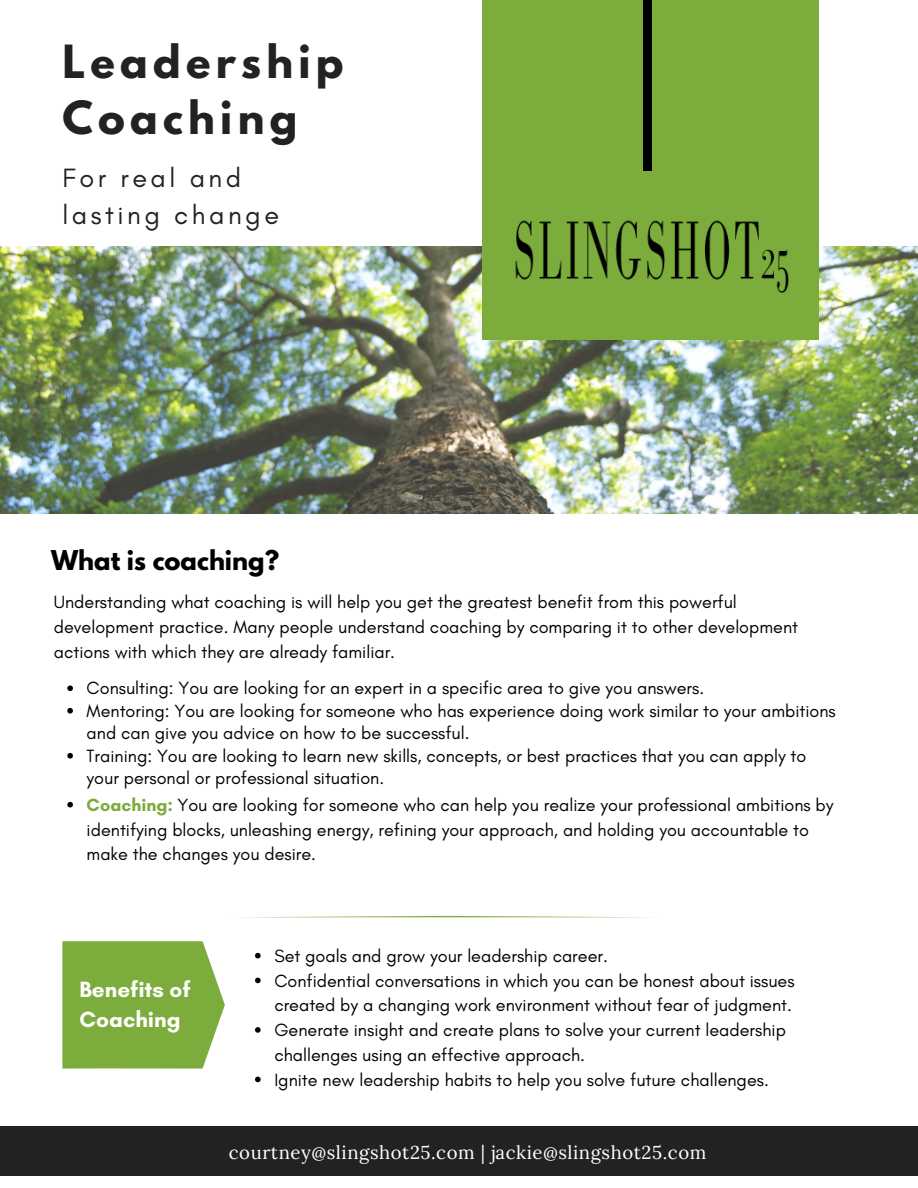
<style>
.page{position:relative;width:918px;height:1188px;background:#fff}
.page>*{position:absolute;margin:0;border:0;box-sizing:border-box;transform-origin:0 0}
.t1{font:700 40.5px/56.2px "League Spartan";letter-spacing:.13em;color:#222}
.t2{font:27px/37.2px "Glacial Indifference";letter-spacing:.13em;color:#222}
.t3{font:700 24.15px "League Spartan";color:#000}
.t4{font:700 22.5px/30.3px "Glacial Indifference";color:#fff}
.t5{font:18.6px "Lora";letter-spacing:.03em;color:#fff}
.t6{font:18px/24.8px "Glacial Indifference";color:#000}
.s1{font-weight:700;color:#7cad3c}
</style>
<div class="page">
<img style="left:0;top:246px;width:918px;height:267px">
<div style="left:483px;top:0;width:335px;height:340px;background:#7cad3c"></div>
<div style="left:643px;top:0;width:8px;height:171px;background:#000"></div>
<div style="left:0;top:1127px;width:918px;height:49px;background:#222"></div>
<svg style="left:62px;top:941px;width:162px;height:128px;background:#85b24a"></svg>
<svg style="left:287px;top:916px;width:318px;height:1px"></svg>
<img style="left:515px;top:220px;width:274px;height:73px">
<svg style="left:67px;top:802px;width:6px;height:5px"></svg>
<svg style="left:255px;top:953px;width:6px;height:5px"></svg>
<svg style="left:255px;top:978px;width:6px;height:5px"></svg>
<svg style="left:255px;top:1027px;width:6px;height:6px"></svg>
<svg style="left:255px;top:1077px;width:6px;height:5px"></svg>
<svg style="left:67px;top:685px;width:6px;height:6px"></svg>
<svg style="left:67px;top:708px;width:6px;height:6px"></svg>
<svg style="left:67px;top:753px;width:6px;height:6px"></svg>
<p class="t1" style="left:62px;top:39px;width:283px">Leadership<br>Coaching</p>
<p class="t2" style="left:62px;top:159px;width:218px">For real and lasting change</p>
<p class="t3" style="left:51px;top:548px;width:230px">What is coaching?</p>
<h2 class="t6" style="left:54px;top:590px;width:746px">Understanding what coaching is will help you get the greatest benefit from this powerful development practice. Many people understand coaching by comparing it to other development actions with which they are already familiar.</h2>
<p class="t6" style="left:87px;top:676px;width:619px">Consulting: You are looking for an expert in a specific area to give you answers.</p>
<p class="t6" style="left:87px;top:699px;width:751px;line-height:22.5px">Mentoring: You are looking for someone who has experience doing work similar to your ambitions and can give you advice on how to be successful.</p>
<p class="t6" style="left:87px;top:744px;width:721px;line-height:22.5px">Training: You are looking to learn new skills, concepts, or best practices that you can apply to your personal or professional situation.</p>
<h1 class="t6" style="left:87px;top:792px;width:748px"><span class="s1">Coaching:</span> You are looking for someone who can help you realize your professional ambitions by identifying blocks, unleashing energy, refining your approach, and holding you accountable to make the changes you desire.</h1>
<h3 class="t4" style="left:80px;top:974px;width:112px">Benefits of<br>Coaching</h3>
<p class="t6" style="left:274px;top:943px;width:335px">Set goals and grow your leadership career.</p>
<p class="t6" style="left:274px;top:968px;width:522px">Confidential conversations in which you can be honest about issues created by a changing work environment without fear of judgment.</p>
<p class="t6" style="left:274px;top:1017px;width:513px">Generate insight and create plans to solve your current leadership challenges using an effective approach.</p>
<p class="t6" style="left:274px;top:1067px;width:496px">Ignite new leadership habits to help you solve future challenges.</p>
<p class="t5" style="left:229px;top:1140px;width:479px">courtney@slingshot25.com | jackie@slingshot25.com</p>
</div>
